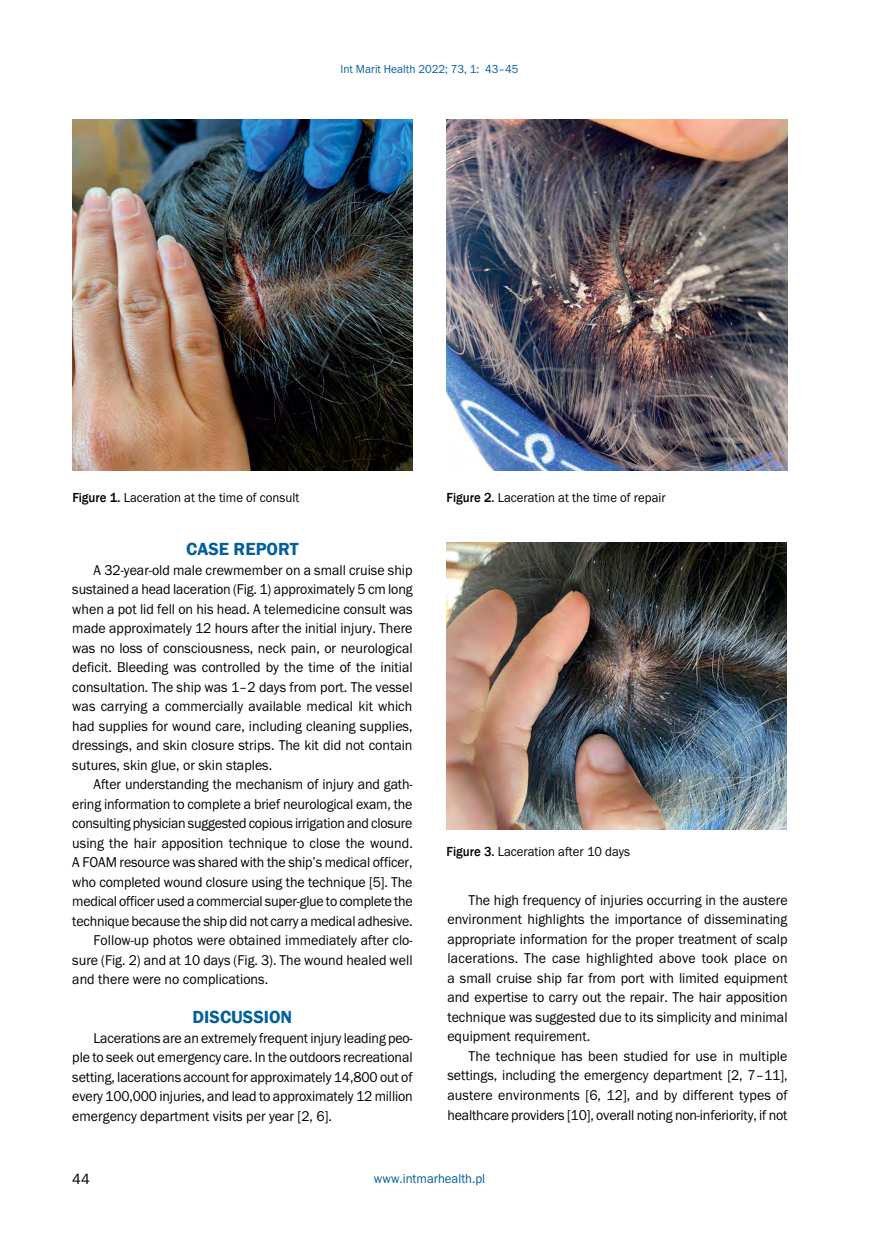
<style>
.page{position:relative;width:872px;height:1234px;background:#fff}
.page>*{position:absolute;margin:0;border:0;box-sizing:border-box;transform-origin:0 0}
.t1{font:600 18px "Franklin Gothic";color:#005f9c}
.t2{font:15px "Franklin Got Itc TEE";color:#000}
.t3{font:14.7px/19.5px "Franklin Got Itc TEE";letter-spacing:-.01em;color:#000;text-align:justify;scale:.95 1}
.t4{font:13.5px "Franklin Got Itc TEE";color:#000;scale:.95 1}
.t5{font:13.5px "Franklin Got Itc TEE";color:#005f9c;scale:.95 1}
.t6{font:12px "Franklin Got Itc TEE";color:#005f9c;scale:.95 1}
.s1{font-family:"Franklin Gothic";font-weight:500}
</style>
<div class="page">
<img style="left:72px;top:119px;width:341px;height:351px">
<img style="left:446px;top:119px;width:341px;height:351px">
<img style="left:446px;top:542px;width:341px;height:287px">
<p class="t6" style="left:340px;top:62px;width:189px">Int Marit Health 2022; 73, 1: 43–45</p>
<p class="t4" style="left:72px;top:490px;width:240px"><span class="s1">Figure 1.</span> Laceration at the time of consult</p>
<p class="t4" style="left:446px;top:490px;width:232px"><span class="s1">Figure 2.</span> Laceration at the time of repair</p>
<p class="t1" style="left:186px;top:538px;width:114px">CASE REPORT</p>
<p class="t3" style="left:72px;top:560px;width:360px;text-indent:21px">A 32-year-old male crewmember on a small cruise ship sustained a head laceration (Fig. 1) approximately 5 cm long when a pot lid fell on his head. A telemedicine consult was made approximately 12 hours after the initial injury. There was no loss of consciousness, neck pain, or neurological deficit. Bleeding was controlled by the time of the initial consultation. The ship was 1–2 days from port. The vessel was carrying a commercially available medical kit which had supplies for wound care, including cleaning supplies, dressings, and skin closure strips. The kit did not contain sutures, skin glue, or skin staples.</p>
<p class="t3" style="left:94px;top:774px;width:337px">After understanding the mechanism of injury and gath-</p>
<p class="t3" style="left:72px;top:794px;width:360px">ering information to complete a brief neurological exam, the</p>
<p class="t3" style="left:72px;top:813px;width:359px">consulting physician suggested copious irrigation and closure</p>
<p class="t3" style="left:72px;top:833px;width:360px">using the hair apposition technique to close the wound.</p>
<p class="t3" style="left:72px;top:852px;width:359px">A FOAM resource was shared with the ship’s medical officer,</p>
<p class="t3" style="left:72px;top:872px;width:360px">who completed wound closure using the technique [5]. The</p>
<p class="t3" style="left:72px;top:891px;width:360px">medical officer used a commercial super-glue to complete the</p>
<p class="t3" style="left:72px;top:911px;width:360px">technique because the ship did not carry a medical adhesive.</p>
<p class="t3" style="left:94px;top:930px;width:337px">Follow-up photos were obtained immediately after clo-</p>
<p class="t3" style="left:72px;top:950px;width:360px">sure (Fig. 2) and at 10 days (Fig. 3). The wound healed well</p>
<p class="t3" style="left:72px;top:969px;width:208px">and there were no complications.</p>
<p class="t1" style="left:193px;top:1006px;width:101px">DISCUSSION</p>
<p class="t3" style="left:72px;top:1028px;width:360px;text-indent:21px">Lacerations are an extremely frequent injury leading peo&shy;ple to seek out emergency care. In the outdoors recreational setting, lacerations account for approximately 14,800 out of every 100,000 injuries, and lead to approximately 12 million emergency department visits per year [2, 6].</p>
<p class="t4" style="left:446px;top:843px;width:195px"><span class="s1">Figure 3.</span> Laceration after 10 days</p>
<p class="t3" style="left:447px;top:890px;width:360px;text-indent:21px">The high frequency of injuries occurring in the austere environment highlights the importance of disseminating appropriate information for the proper treatment of scalp lacerations. The case highlighted above took place on a small cruise ship far from port with limited equipment and expertise to carry out the repair. The hair apposition technique was suggested due to its simplicity and minimal equipment requirement.</p>
<p class="t3" style="left:447px;top:1046px;width:360px;text-indent:21px">The technique has been studied for use in multiple settings, including the emergency department [2, 7–11], austere environments [6, 12], and by different types of healthcare providers [10], overall noting non-inferiority, if not</p>
<p class="t2" style="left:72px;top:1170px;width:19px">44</p>
<p class="t5" style="left:374px;top:1170px;width:119px">www.intmarhealth.pl</p>
</div>
